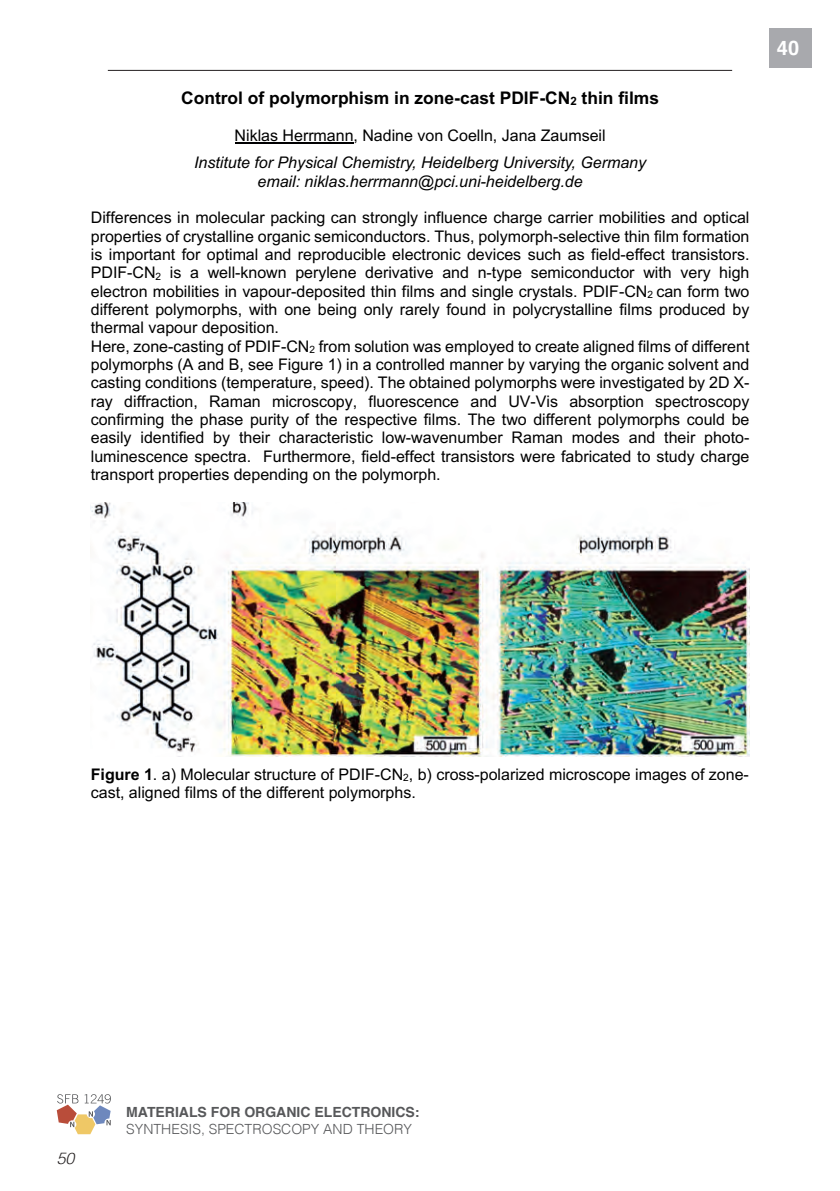
<style>
.page{position:relative;width:840px;height:1191px;background:#fff}
.page>*{position:absolute;margin:0;border:0;box-sizing:border-box;transform-origin:0 0}
.t1{font:700 20px "Helvetica";color:#fff}
.t2{font:700 17.4px "Arial";color:#000001}
.t3{font:16px/18.4px "Arial";color:#000001}
.t4{font:italic 16px/18.4px "Arial";color:#000001;text-align:center}
.t5{font:italic 300 16px "Helvetica";color:#231f20}
.t6{font:700 14px "Helvetica";color:#57585a}
.t7{font:300 14px "Helvetica";color:#57585a}
.s1{font-weight:700}
</style>
<div class="page">
<svg style="left:57px;top:1094px;width:54px;height:40px"></svg>
<hr style="left:108px;top:70px;width:623px;height:1px;background:#231f20">
<hr style="left:234px;top:143px;width:119px;height:1px;background:#000001">
<img style="left:91px;top:502px;width:658px;height:254px">
<div style="left:768px;top:28px;width:43px;height:39px;background:#a8a9ad"></div>
<p class="t2" style="left:181px;top:85px;width:479px">Control of polymorphism in zone-cast PDIF-CN<sub>2</sub> thin films</p>
<p class="t3" style="left:234px;top:126px;width:372px">Niklas Herrmann, Nadine von Coelln, Jana Zaumseil</p>
<p class="t4" style="left:194px;top:154px;width:453px">Institute for Physical Chemistry, Heidelberg University, Germany email: niklas.herrmann@pci.uni-heidelberg.de</p>
<p class="t3" style="left:91px;top:208px;width:660px">Differences in molecular packing can strongly influence charge carrier mobilities and optical properties of crystalline organic semiconductors. Thus, polymorph-selective thin film formation is important for optimal and reproducible electronic devices such as field-effect transistors.<br>PDIF-CN<sub>2</sub> is a well-known perylene derivative and n-type semiconductor with very high electron mobilities in vapour-deposited thin films and single crystals. PDIF-CN<sub>2</sub> can form two different polymorphs, with one being only rarely found in polycrystalline films produced by thermal vapour deposition.<br>Here, zone-casting of PDIF-CN<sub>2</sub> from solution was employed to create aligned films of different polymorphs (A and B, see Figure 1) in a controlled manner by varying the organic solvent and casting conditions (temperature, speed). The obtained polymorphs were investigated by 2D X&shy;ray diffraction, Raman microscopy, fluorescence and UV-Vis absorption spectroscopy confirming the phase purity of the respective films. The two different polymorphs could be easily identified by their characteristic low-wavenumber Raman modes and their photo&shy;luminescence spectra. Furthermore, field-effect transistors were fabricated to study charge transport properties depending on the polymorph.</p>
<p class="t1" style="left:776px;top:32px;width:24px">40</p>
<p class="t3" style="left:91px;top:765px;width:659px"><span class="s1">Figure 1</span>. a) Molecular structure of PDIF-CN<sub>2</sub>, b) cross-polarized microscope images of zone&shy;cast, aligned films of the different polymorphs.</p>
<p class="t5" style="left:57px;top:1144px;width:19px">50</p>
<p class="t6" style="left:126px;top:1101px;width:294px">MATERIALS FOR ORGANIC ELECTRONICS:</p>
<p class="t7" style="left:126px;top:1117px;width:287px">SYNTHESIS, SPECTROSCOPY AND THEORY</p>
</div>
